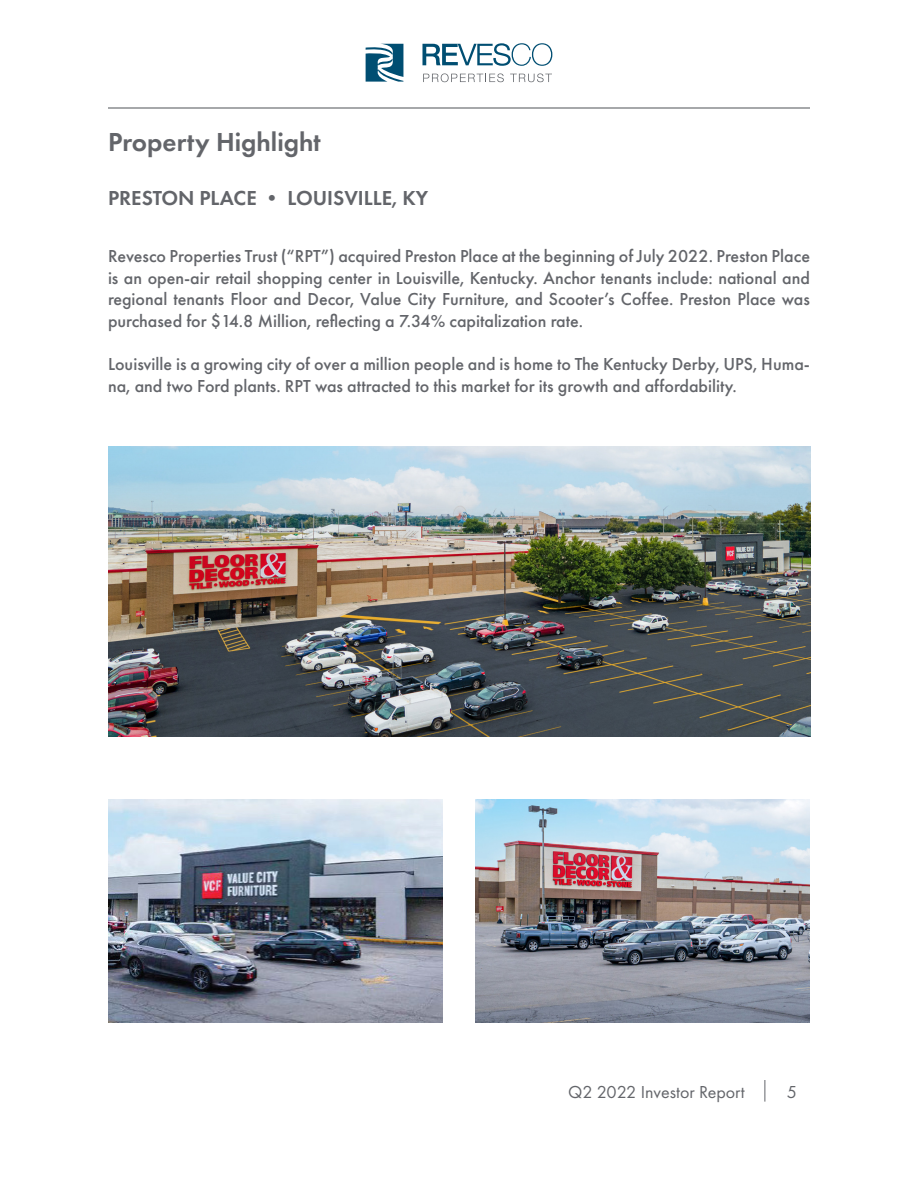
<style>
.page{position:relative;width:918px;height:1188px;background:#fff}
.page>*{position:absolute;margin:0;border:0;box-sizing:border-box;transform-origin:0 0}
.t1{font:600 27px "Futura PT";color:#63656a}
.t2{font:600 21px "Futura PT";color:#63656a}
.t3{font:500 18px/21.6px "Futura PT";color:#63656a;text-align:justify}
.t4{font:18px "Futura PT";color:#63656a}
</style>
<div class="page">
<hr style="left:108px;top:107px;width:702px;height:2px;background:#63656a">
<svg style="left:765px;top:1080px;width:1px;height:22px"></svg>
<svg style="left:422px;top:43px;width:130px;height:23px"></svg>
<svg style="left:366px;top:44px;width:37px;height:38px"></svg>
<svg style="left:423px;top:73px;width:81px;height:9px"></svg>
<svg style="left:510px;top:73px;width:42px;height:9px"></svg>
<img style="left:108px;top:446px;width:702px;height:291px">
<img style="left:108px;top:799px;width:335px;height:223px">
<img style="left:475px;top:799px;width:335px;height:223px">
<h1 class="t1" style="left:108px;top:125px;width:214px">Property Highlight</h1>
<p class="t2" style="left:108px;top:185px;width:322px">PRESTON PLACE • LOUISVILLE, KY</p>
<p class="t3" style="left:108px;top:245px;width:704px">Revesco Properties Trust (“RPT”) acquired Preston Place at the beginning of July 2022. Preston Place is an open-air retail shopping center in Louisville, Kentucky. Anchor tenants include: national and regional tenants Floor and Decor, Value City Furniture, and Scooter’s Coffee. Preston Place was purchased for $14.8 Million, reflecting a 7.34% capitalization rate.</p>
<p class="t3" style="left:108px;top:353px;width:704px">Louisville is a growing city of over a million people and is home to The Kentucky Derby, UPS, Huma&shy;na, and two Ford plants. RPT was attracted to this market for its growth and affordability.</p>
<p class="t4" style="left:568px;top:1081px;width:178px">Q2 2022 Investor Report</p>
<p class="t4" style="left:787px;top:1081px;width:12px">5</p>
</div>
